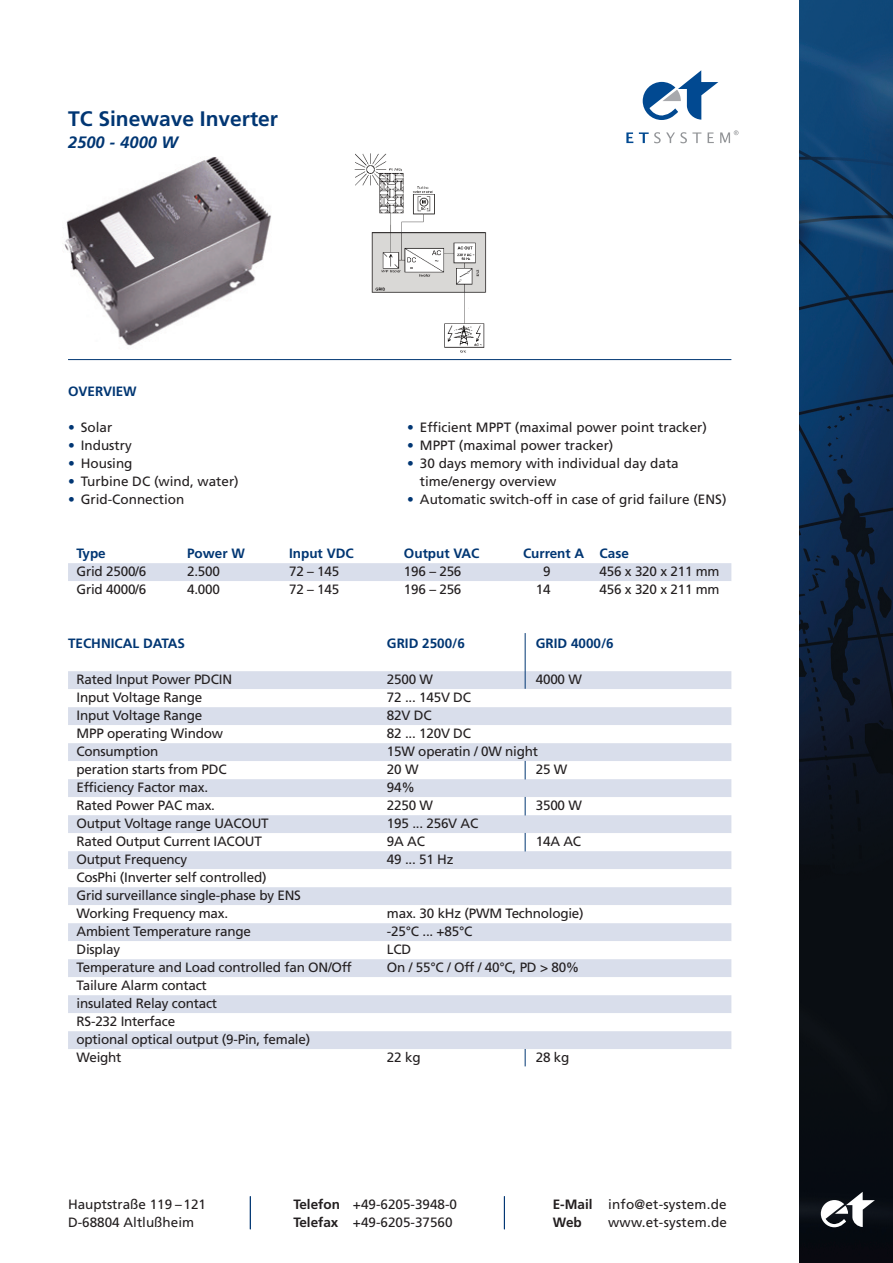
<style>
.page{position:relative;width:893px;height:1263px;background:#fff}
.page>*{position:absolute;margin:0;border:0;box-sizing:border-box;transform-origin:0 0}
.t1{font:700 21px "Frutiger";color:#013673}
.t2{font:italic 700 16.5px "Frutiger";color:#013673}
.t3{font:13.5px/18px "Frutiger";letter-spacing:-.015em;color:#231f20}
.t4{font:700 13.5px "Frutiger";color:#013673}
.t5{font:13.5px "Frutiger";letter-spacing:.015em;color:#231f20}
.t6{font:700 13.5px "Frutiger";color:#231f20}
.s1{color:#013673}
.s2{font-weight:700}
</style>
<div class="page">
<img style="left:64px;top:157px;width:240px;height:204px">
<img style="left:799px;top:0;width:94px;height:1263px">
<svg style="left:821px;top:1192px;width:54px;height:35px"></svg>
<img style="left:354px;top:153px;width:133px;height:200px">
<hr style="left:68px;top:359px;width:663px;height:1px;background:#013673">
<div style="left:68px;top:563px;width:663px;height:18px;background:#d9deeb"></div>
<div style="left:68px;top:671px;width:663px;height:18px;background:#d9deeb"></div>
<div style="left:68px;top:707px;width:663px;height:18px;background:#d9deeb"></div>
<div style="left:68px;top:743px;width:663px;height:18px;background:#d9deeb"></div>
<div style="left:68px;top:779px;width:663px;height:18px;background:#d9deeb"></div>
<div style="left:68px;top:815px;width:663px;height:18px;background:#d9deeb"></div>
<div style="left:68px;top:851px;width:663px;height:18px;background:#d9deeb"></div>
<div style="left:68px;top:887px;width:663px;height:18px;background:#d9deeb"></div>
<div style="left:68px;top:923px;width:663px;height:18px;background:#d9deeb"></div>
<div style="left:68px;top:959px;width:663px;height:18px;background:#d9deeb"></div>
<div style="left:68px;top:995px;width:663px;height:18px;background:#d9deeb"></div>
<div style="left:68px;top:1031px;width:663px;height:18px;background:#d9deeb"></div>
<hr style="left:250px;top:1196px;width:1px;height:33px;background:#013673">
<hr style="left:504px;top:1196px;width:1px;height:33px;background:#013673">
<hr style="left:525px;top:633px;width:1px;height:56px;background:#013673">
<svg style="left:525px;top:833px;width:1px;height:18px"></svg>
<svg style="left:525px;top:1049px;width:1px;height:17px"></svg>
<svg style="left:525px;top:797px;width:1px;height:18px"></svg>
<svg style="left:525px;top:761px;width:1px;height:18px"></svg>
<svg style="left:643px;top:70px;width:75px;height:50px"></svg>
<svg style="left:626px;top:132px;width:7px;height:11px"></svg>
<svg style="left:639px;top:132px;width:62px;height:11px"></svg>
<svg style="left:708px;top:132px;width:6px;height:11px"></svg>
<svg style="left:720px;top:130px;width:18px;height:13px"></svg>
<h1 class="t1" style="left:68px;top:110px;width:212px">TC Sinewave Inverter</h1>
<p class="t2" style="left:68px;top:135px;width:112px">2500 - 4000 W</p>
<p class="t4" style="left:68px;top:386px;width:70px">OVERVIEW</p>
<p class="t3" style="left:68px;top:419px;width:46px"><span class="s1">•</span> Solar</p>
<p class="t3" style="left:68px;top:437px;width:65px"><span class="s1">•</span> Industry</p>
<p class="t3" style="left:68px;top:455px;width:66px"><span class="s1">•</span> Housing</p>
<p class="t3" style="left:68px;top:473px;width:172px"><span class="s1">•</span> Turbine DC (wind, water)</p>
<p class="t3" style="left:68px;top:491px;width:118px"><span class="s1">•</span> Grid-Connection</p>
<p class="t3" style="left:407px;top:419px;width:301px"><span class="s1">•</span> Efficient MPPT (maximal power point tracker)</p>
<p class="t3" style="left:407px;top:437px;width:208px"><span class="s1">•</span> MPPT (maximal power tracker)</p>
<p class="t3" style="left:420px;top:455px;width:260px;text-indent:-13px"><span class="s1">•</span> 30 days memory with individual day data time/energy overview</p>
<p class="t3" style="left:407px;top:491px;width:321px"><span class="s1">•</span> Automatic switch-off in case of grid failure (ENS)</p>
<p class="t4" style="left:77px;top:548px;width:31px">Type</p>
<p class="t4" style="left:187px;top:548px;width:59px">Power W</p>
<p class="t4" style="left:289px;top:548px;width:66px">Input VDC</p>
<p class="t4" style="left:404px;top:548px;width:77px">Output VAC</p>
<p class="t4" style="left:523px;top:548px;width:107px">Current A Case</p>
<p class="t3" style="left:77px;top:563px;width:71px">Grid 2500/6</p>
<p class="t3" style="left:187px;top:563px;width:34px">2.500</p>
<p class="t3" style="left:289px;top:563px;width:52px">72 – 145</p>
<p class="t3" style="left:404px;top:563px;width:59px">196 – 256</p>
<p class="t3" style="left:543px;top:563px;width:9px">9</p>
<p class="t3" style="left:600px;top:563px;width:121px">456 x 320 x 211 mm</p>
<p class="t3" style="left:77px;top:581px;width:71px">Grid 4000/6</p>
<p class="t3" style="left:187px;top:581px;width:34px">4.000</p>
<p class="t3" style="left:289px;top:581px;width:52px">72 – 145</p>
<p class="t3" style="left:404px;top:581px;width:59px">196 – 256</p>
<p class="t3" style="left:536px;top:581px;width:16px">14</p>
<p class="t3" style="left:600px;top:581px;width:121px">456 x 320 x 211 mm</p>
<p class="t4" style="left:68px;top:638px;width:119px">TECHNICAL DATAS</p>
<p class="t4" style="left:387px;top:638px;width:80px">GRID 2500/6</p>
<p class="t4" style="left:536px;top:638px;width:80px">GRID 4000/6</p>
<p class="t3" style="left:77px;top:671px;width:157px">Rated Input Power PDCIN</p>
<p class="t3" style="left:387px;top:671px;width:48px">2500 W</p>
<p class="t3" style="left:536px;top:671px;width:48px">4000 W</p>
<p class="t3" style="left:77px;top:689px;width:127px">Input Voltage Range</p>
<p class="t3" style="left:387px;top:689px;width:86px">72 ... 145V DC</p>
<p class="t3" style="left:77px;top:707px;width:127px">Input Voltage Range</p>
<p class="t3" style="left:387px;top:707px;width:46px">82V DC</p>
<p class="t3" style="left:77px;top:725px;width:148px">MPP operating Window</p>
<p class="t3" style="left:387px;top:725px;width:86px">82 ... 120V DC</p>
<p class="t3" style="left:77px;top:743px;width:83px">Consumption</p>
<p class="t3" style="left:387px;top:743px;width:153px">15W operatin / 0W night</p>
<p class="t3" style="left:77px;top:761px;width:152px">peration starts from PDC</p>
<p class="t3" style="left:387px;top:761px;width:33px">20 W</p>
<p class="t3" style="left:536px;top:761px;width:33px">25 W</p>
<p class="t3" style="left:77px;top:779px;width:133px">Efficiency Factor max.</p>
<p class="t3" style="left:387px;top:779px;width:30px">94%</p>
<p class="t3" style="left:77px;top:797px;width:140px">Rated Power PAC max.</p>
<p class="t3" style="left:387px;top:797px;width:48px">2250 W</p>
<p class="t3" style="left:536px;top:797px;width:48px">3500 W</p>
<p class="t3" style="left:77px;top:815px;width:194px">Output Voltage range UACOUT</p>
<p class="t3" style="left:387px;top:815px;width:93px">195 ... 256V AC</p>
<p class="t3" style="left:77px;top:833px;width:187px">Rated Output Current IACOUT</p>
<p class="t3" style="left:387px;top:833px;width:40px">9A AC</p>
<p class="t3" style="left:536px;top:833px;width:47px">14A AC</p>
<p class="t3" style="left:77px;top:851px;width:112px">Output Frequency</p>
<p class="t3" style="left:387px;top:851px;width:68px">49 ... 51 Hz</p>
<p class="t3" style="left:77px;top:869px;width:226px">CosPhi (Inverter self controlled)<br>Grid surveillance single-phase by ENS<br>Working Frequency max.</p>
<p class="t3" style="left:387px;top:905px;width:198px">max. 30 kHz (PWM Technologie)</p>
<p class="t3" style="left:77px;top:923px;width:176px">Ambient Temperature range</p>
<p class="t3" style="left:387px;top:923px;width:87px">-25°C ... +85°C</p>
<p class="t3" style="left:77px;top:941px;width:45px">Display</p>
<p class="t3" style="left:387px;top:941px;width:26px">LCD</p>
<p class="t3" style="left:77px;top:959px;width:277px">Temperature and Load controlled fan ON/Off</p>
<p class="t3" style="left:387px;top:959px;width:194px">On / 55°C / Off / 40°C, PD &gt; 80%</p>
<p class="t3" style="left:77px;top:977px;width:235px">Tailure Alarm contact<br>insulated Relay contact<br>RS-232 Interface<br>optional optical output (9-Pin, female)<br>Weight</p>
<p class="t3" style="left:387px;top:1049px;width:35px">22 kg</p>
<p class="t3" style="left:536px;top:1049px;width:35px">28 kg</p>
<p class="t3" style="left:68px;top:1196px;width:140px">Hauptstraße 119 –121</p>
<p class="t3" style="left:293px;top:1196px;width:165px"><span class="s2">Telefon</span> +49-6205-3948-0</p>
<p class="t5" style="left:553px;top:1198px;width:175px"><span class="s2">E-Mail</span> info@et-system.de</p>
<p class="t3" style="left:68px;top:1214px;width:128px">D-68804 Altlußheim</p>
<p class="t3" style="left:293px;top:1214px;width:161px"><span class="s2">Telefax</span> +49-6205-37560</p>
<p class="t6" style="left:553px;top:1216px;width:31px">Web</p>
<p class="t5" style="left:608px;top:1216px;width:120px">www.et-system.de</p>
</div>
